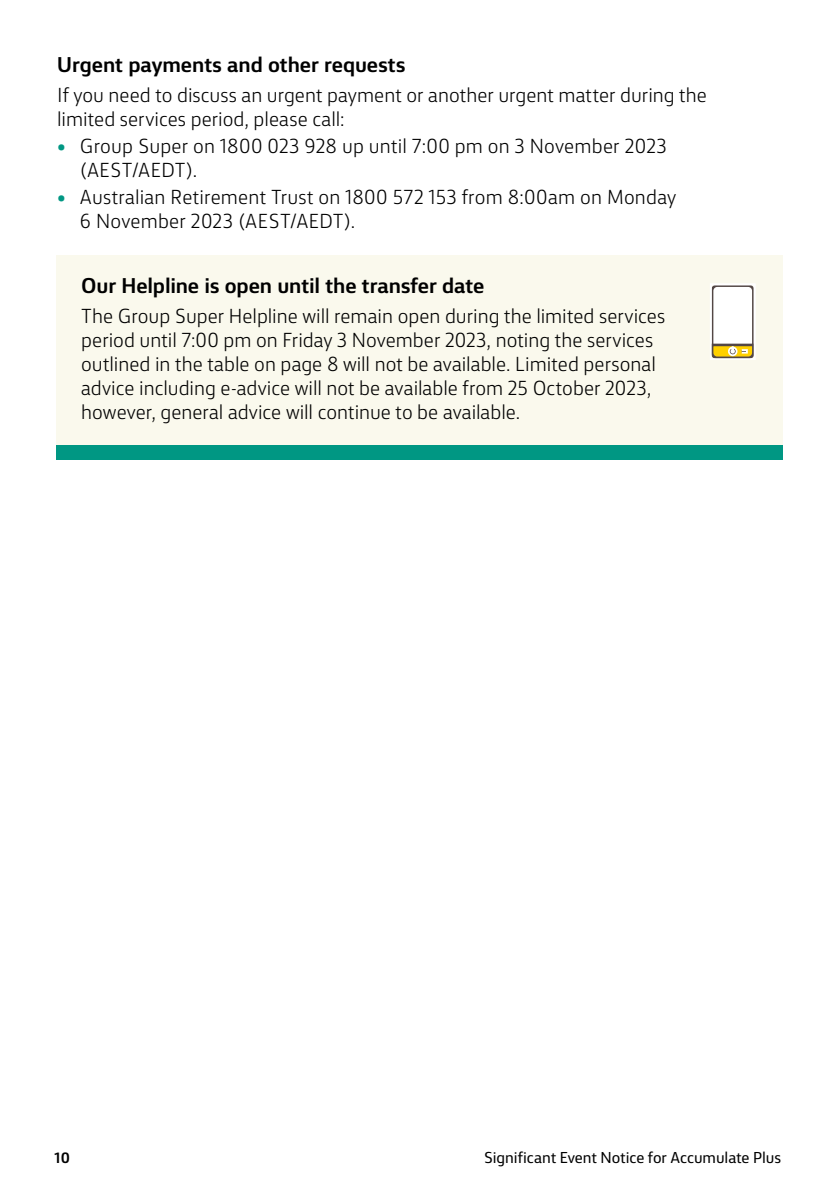
<style>
.page{position:relative;width:840px;height:1191px;background:#fff}
.page>*{position:absolute;margin:0;border:0;box-sizing:border-box;transform-origin:0 0}
.t1{font:700 20px "CBA Sans";letter-spacing:-.005em;color:#000}
.t2{font:300 19px/24px "CBA Sans";color:#000}
.t3{font:14.8px "CBA Sans";letter-spacing:-.005em;color:#000}
.t4{font:700 14px "CBA Sans";color:#000}
.s1{color:#009783}
</style>
<div class="page">
<div style="left:57px;top:255px;width:725px;height:193px;background:#faf9ed"></div>
<div style="left:57px;top:446px;width:725px;height:14px;background:#009783"></div>
<div style="left:709px;top:283px;width:46px;height:77px;border:2px solid #fff"></div>
<svg style="left:709px;top:284px;width:45px;height:76px;background:#e7e1cf"></svg>
<p class="t1" style="left:57px;top:46px;width:349px">Urgent payments and other requests</p>
<p class="t2" style="left:57px;top:81px;width:651px">If you need to discuss an urgent payment or another urgent matter during the limited services period, please call:</p>
<p class="t2" style="left:80px;top:132px;width:588px;text-indent:-23px"><span class="s1">•</span> Group Super on 1800 023 928 up until 7:00 pm on 3 November 2023 (AEST/AEDT).</p>
<p class="t2" style="left:80px;top:183px;width:597px;text-indent:-23px"><span class="s1">•</span> Australian Retirement Trust on 1800 572 153 from 8:00am on Monday<br>6 November 2023 (AEST/AEDT).</p>
<p class="t1" style="left:81px;top:268px;width:404px">Our Helpline is open until the transfer date</p>
<p class="t2" style="left:81px;top:302px;width:585px">The Group Super Helpline will remain open during the limited services period until 7:00 pm on Friday 3 November 2023, noting the services outlined in the table on page 8 will not be available. Limited personal advice including e-advice will not be available from 25 October 2023, however, general advice will continue to be available.</p>
<p class="t4" style="left:54px;top:1144px;width:17px">10</p>
<p class="t3" style="left:484px;top:1144px;width:298px">Significant Event Notice for Accumulate Plus</p>
</div>
